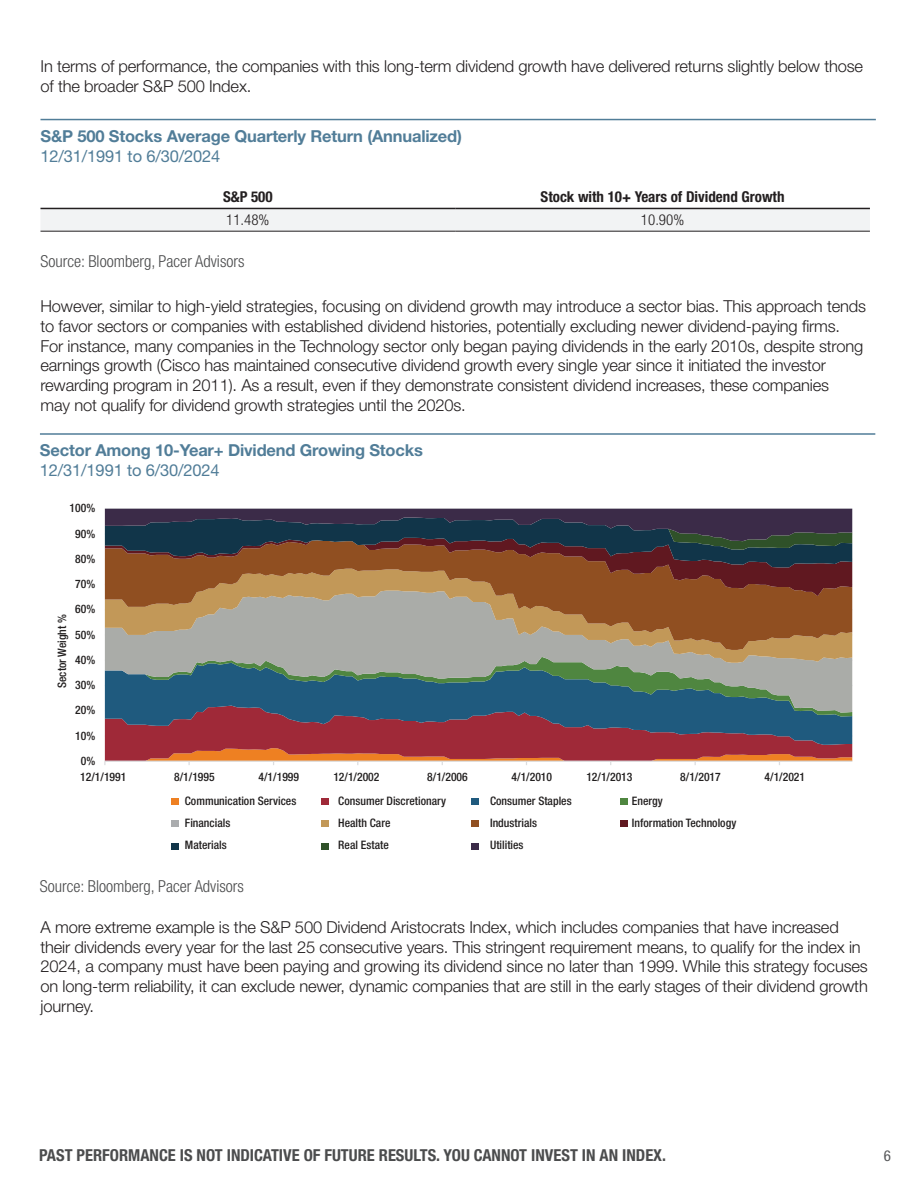
<style>
.page{position:relative;width:918px;height:1188px;background:#fff}
.page>*{position:absolute;margin:0;border:0;box-sizing:border-box;transform-origin:0 0}
.t1{font:300 16.5px/19.8px "Helvetica Neue LT Std";letter-spacing:-.01em;color:#231f20}
.t2{font:700 16.5px "Helvetica Neue LT Std";letter-spacing:-.01em;color:#517d98}
.t3{font:700 condensed 16.5px "Helvetica Neue LT Std";color:#4b4c4d}
.t4{font:300 condensed 16.5px "Helvetica Neue LT Std";color:#4b4c4d}
.t5{font:16.5px "Helvetica Neue LT Std";letter-spacing:-.01em;color:#517d98}
.t6{font:700 condensed 15px "Helvetica Neue LT Std";color:#231f20}
.t7{font:300 condensed 15px "Helvetica Neue LT Std";color:#231f20}
.t8{font:condensed 15px "Helvetica Neue LT Std";color:#57585a}
.t9{font:500 condensed 11.7px "Helvetica Neue LT Std";color:#211e1e}
</style>
<div class="page">
<hr style="left:40px;top:119px;width:836px;height:1px;background:#517d98">
<svg style="left:40px;top:209px;width:830px;height:22px"></svg>
<hr style="left:40px;top:208px;width:415px;height:1px;background:#231f20">
<hr style="left:455px;top:208px;width:415px;height:1px;background:#231f20">
<hr style="left:40px;top:231px;width:415px;height:1px;background:#231f20">
<hr style="left:455px;top:231px;width:415px;height:1px;background:#231f20">
<hr style="left:40px;top:433px;width:835px;height:2px;background:#517d98">
<div style="left:172px;top:799px;width:7px;height:6px;background:#ee8022"></div>
<div style="left:321px;top:799px;width:8px;height:6px;background:#9f2938"></div>
<div style="left:471px;top:799px;width:7px;height:6px;background:#1f5a7e"></div>
<div style="left:621px;top:799px;width:7px;height:6px;background:#4f8640"></div>
<div style="left:172px;top:821px;width:7px;height:6px;background:#aaacae"></div>
<div style="left:321px;top:821px;width:8px;height:6px;background:#c29858"></div>
<div style="left:471px;top:821px;width:7px;height:6px;background:#904f21"></div>
<div style="left:621px;top:821px;width:7px;height:6px;background:#601820"></div>
<div style="left:172px;top:843px;width:7px;height:6px;background:#113549"></div>
<div style="left:321px;top:843px;width:8px;height:6px;background:#2f5129"></div>
<div style="left:471px;top:843px;width:7px;height:6px;background:#3b2b48"></div>
<hr style="left:105px;top:508px;width:747px;height:1px;background:#dcdddf">
<svg style="left:105px;top:663px;width:747px;height:43px;background:#507981"></svg>
<svg style="left:105px;top:650px;width:747px;height:13px;background:#aca99b"></svg>
<svg style="left:105px;top:596px;width:747px;height:54px;background:#a78b6e"></svg>
<svg style="left:105px;top:509px;width:747px;height:87px;background:#5c4339"></svg>
<svg style="left:104px;top:706px;width:748px;height:59px;background:#87505c"></svg>
<p class="t1" style="left:41px;top:56px;width:824px">In terms of performance, the companies with this long-term dividend growth have delivered returns slightly below those of the broader S&amp;P 500 Index.</p>
<p class="t2" style="left:40px;top:126px;width:423px">S&amp;P 500 Stocks Average Quarterly Return (Annualized)</p>
<p class="t5" style="left:40px;top:146px;width:181px">12/31/1991 to 6/30/2024</p>
<p class="t6" style="left:223px;top:188px;width:51px">S&amp;P 500</p>
<p class="t6" style="left:541px;top:188px;width:245px">Stock with 10+ Years of Dividend Growth</p>
<p class="t7" style="left:226px;top:211px;width:45px">11.48%</p>
<p class="t7" style="left:641px;top:211px;width:45px">10.90%</p>
<p class="t4" style="left:40px;top:251px;width:205px">Source: Bloomberg, Pacer Advisors</p>
<p class="t1" style="left:40px;top:296px;width:827px">However, similar to high-yield strategies, focusing on dividend growth may introduce a sector bias. This approach tends to favor sectors or companies with established dividend histories, potentially excluding newer dividend-paying firms.<br>For instance, many companies in the Technology sector only began paying dividends in the early 2010s, despite strong earnings growth (Cisco has maintained consecutive dividend growth every single year since it initiated the investor rewarding program in 2011). As a result, even if they demonstrate consistent dividend increases, these companies<br>may not qualify for dividend growth strategies until the 2020s.</p>
<p class="t2" style="left:40px;top:440px;width:385px">Sector Among 10-Year+ Dividend Growing Stocks</p>
<p class="t5" style="left:40px;top:460px;width:181px">12/31/1991 to 6/30/2024</p>
<p class="t9" style="left:70px;top:501px;width:27px">100%</p>
<p class="t9" style="left:75px;top:526px;width:22px">90%</p>
<p class="t9" style="left:75px;top:552px;width:22px">80%</p>
<p class="t9" style="left:75px;top:577px;width:22px">70%</p>
<p class="t9" style="left:75px;top:602px;width:22px">60%</p>
<p class="t9" style="left:55px;top:688px;width:76px;rotate:-90deg">Sector Weight %</p>
<p class="t9" style="left:75px;top:627px;width:22px">50%</p>
<p class="t9" style="left:75px;top:653px;width:22px">40%</p>
<p class="t9" style="left:75px;top:678px;width:22px">30%</p>
<p class="t9" style="left:75px;top:703px;width:22px">20%</p>
<p class="t9" style="left:75px;top:728px;width:22px">10%</p>
<p class="t9" style="left:81px;top:754px;width:16px">0%</p>
<p class="t9" style="left:80px;top:770px;width:48px">12/1/1991</p>
<p class="t9" style="left:174px;top:770px;width:42px">8/1/1995</p>
<p class="t9" style="left:259px;top:770px;width:42px">4/1/1999</p>
<p class="t9" style="left:333px;top:770px;width:48px">12/1/2002</p>
<p class="t9" style="left:427px;top:770px;width:42px">8/1/2006</p>
<p class="t9" style="left:512px;top:770px;width:42px">4/1/2010</p>
<p class="t9" style="left:586px;top:770px;width:48px">12/1/2013</p>
<p class="t9" style="left:680px;top:770px;width:42px">8/1/2017</p>
<p class="t9" style="left:765px;top:770px;width:42px">4/1/2021</p>
<p class="t9" style="left:185px;top:794px;width:113px">Communication Services</p>
<p class="t9" style="left:338px;top:794px;width:109px">Consumer Discretionary</p>
<p class="t9" style="left:490px;top:794px;width:83px">Consumer Staples</p>
<p class="t9" style="left:632px;top:794px;width:32px">Energy</p>
<p class="t9" style="left:185px;top:816px;width:47px">Financials</p>
<p class="t9" style="left:338px;top:816px;width:54px">Health Care</p>
<p class="t9" style="left:490px;top:816px;width:48px">Industrials</p>
<p class="t9" style="left:632px;top:816px;width:106px">Information Technology</p>
<p class="t9" style="left:185px;top:838px;width:43px">Materials</p>
<p class="t9" style="left:338px;top:838px;width:52px">Real Estate</p>
<p class="t9" style="left:490px;top:838px;width:35px">Utilities</p>
<p class="t4" style="left:40px;top:876px;width:205px">Source: Bloomberg, Pacer Advisors</p>
<p class="t1" style="left:41px;top:917px;width:829px">A more extreme example is the S&amp;P 500 Dividend Aristocrats Index, which includes companies that have increased their dividends every year for the last 25 consecutive years. This stringent requirement means, to qualify for the index in 2024, a company must have been paying and growing its dividend since no later than 1999. While this strategy focuses on long-term reliability, it can exclude newer, dynamic companies that are still in the early stages of their dividend growth journey.</p>
<p class="t3" style="left:39px;top:1145px;width:628px">PAST PERFORMANCE IS NOT INDICATIVE OF FUTURE RESULTS. YOU CANNOT INVEST IN AN INDEX.</p>
<p class="t8" style="left:884px;top:1147px;width:9px">6</p>
</div>
